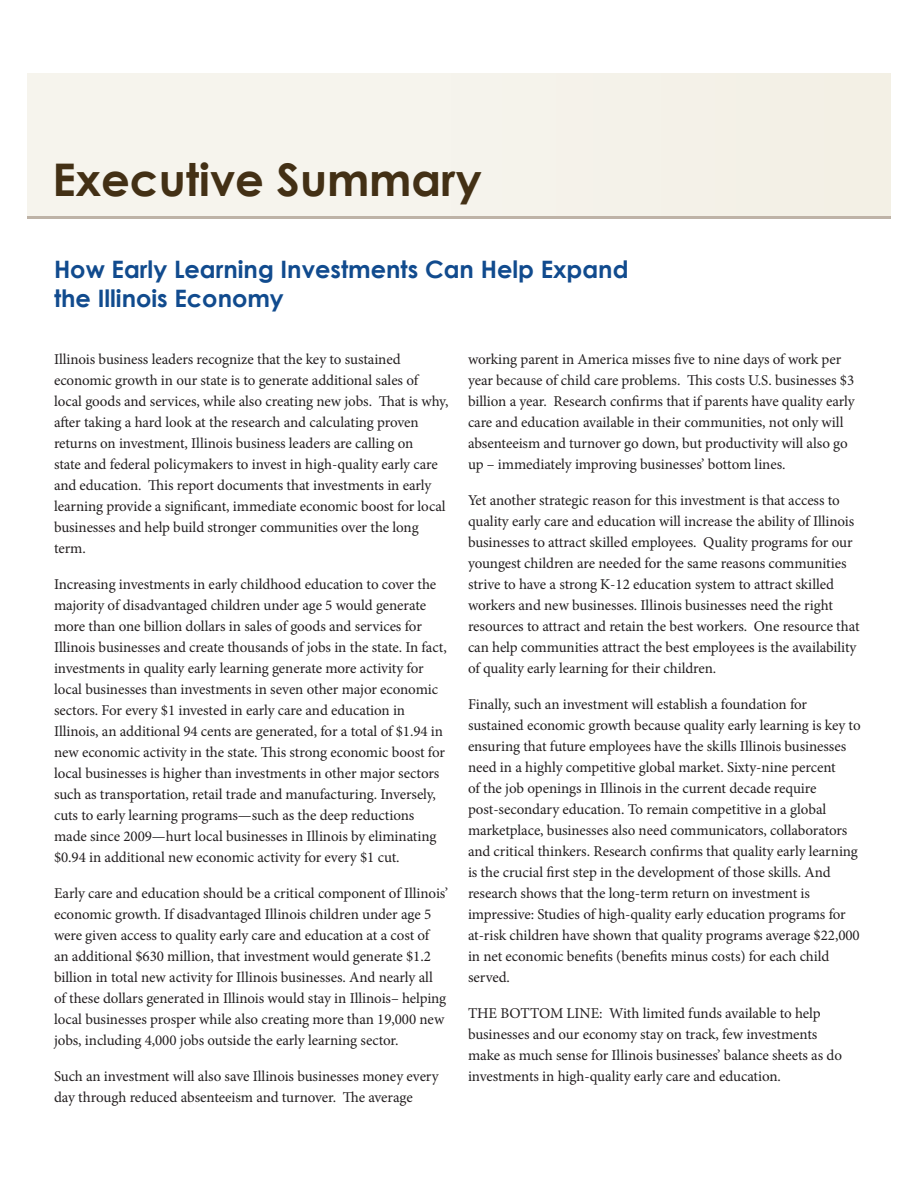
<style>
.page{position:relative;width:918px;height:1188px;background:#fff}
.page>*{position:absolute;margin:0;border:0;box-sizing:border-box;transform-origin:0 0}
.t1{font:700 45px "Century Gothic";color:#433015}
.t2{font:700 24px/28.5px "Century Gothic";color:#114b8e}
.t3{font:15px/21px "Minion Pro";letter-spacing:-.005em;color:#231f20}
</style>
<div class="page">
<div style="left:27px;top:74px;width:864px;height:142px;background:#f5f3ec"></div>
<hr style="left:27px;top:216px;width:864px;height:2px;background:#beb3a7">
<p class="t1" style="left:52px;top:151px;width:431px">Executive Summary</p>
<p class="t2" style="left:54px;top:255px;width:576px">How Early Learning Investments Can Help Expand the Illinois Economy</p>
<p class="t3" style="left:54px;top:348px;width:396px">Illinois business leaders recognize that the key to sustained economic growth in our state is to generate additional sales of local goods and services, while also creating new jobs. That is why, after taking a hard look at the research and calculating proven returns on investment, Illinois business leaders are calling on<br>state and federal policymakers to invest in high-quality early care and education. This report documents that investments in early learning provide a significant, immediate economic boost for local businesses and help build stronger communities over the long term.</p>
<p class="t3" style="left:54px;top:573px;width:394px">Increasing investments in early childhood education to cover the majority of disadvantaged children under age 5 would generate more than one billion dollars in sales of goods and services for Illinois businesses and create thousands of jobs in the state. In fact, investments in quality early learning generate more activity for local businesses than investments in seven other major economic sectors. For every $1 invested in early care and education in Illinois, an additional 94 cents are generated, for a total of $1.94 in new economic activity in the state. This strong economic boost for local businesses is higher than investments in other major sectors such as transportation, retail trade and manufacturing. Inversely, cuts to early learning programs—such as the deep reductions made since 2009—hurt local businesses in Illinois by eliminating $0.94 in additional new economic activity for every $1 cut.</p>
<p class="t3" style="left:54px;top:882px;width:396px">Early care and education should be a critical component of Illinois’ economic growth. If disadvantaged Illinois children under age 5 were given access to quality early care and education at a cost of<br>an additional $630 million, that investment would generate $1.2 billion in total new activity for Illinois businesses. And nearly all of these dollars generated in Illinois would stay in Illinois– helping local businesses prosper while also creating more than 19,000 new jobs, including 4,000 jobs outside the early learning sector.</p>
<p class="t3" style="left:54px;top:1065px;width:387px">Such an investment will also save Illinois businesses money every day through reduced absenteeism and turnover. The average</p>
<p class="t3" style="left:468px;top:348px;width:389px">working parent in America misses five to nine days of work per year because of child care problems. This costs U.S. businesses $3 billion a year. Research confirms that if parents have quality early care and education available in their communities, not only will absenteeism and turnover go down, but productivity will also go up – immediately improving businesses’ bottom lines.</p>
<p class="t3" style="left:468px;top:489px;width:393px">Yet another strategic reason for this investment is that access to quality early care and education will increase the ability of Illinois businesses to attract skilled employees. Quality programs for our youngest children are needed for the same reasons communities strive to have a strong K-12 education system to attract skilled workers and new businesses. Illinois businesses need the right resources to attract and retain the best workers. One resource that can help communities attract the best employees is the availability of quality early learning for their children.</p>
<p class="t3" style="left:468px;top:693px;width:394px">Finally, such an investment will establish a foundation for sustained economic growth because quality early learning is key to ensuring that future employees have the skills Illinois businesses need in a highly competitive global market. Sixty-nine percent<br>of the job openings in Illinois in the current decade require post-secondary education. To remain competitive in a global marketplace, businesses also need communicators, collaborators and critical thinkers. Research confirms that quality early learning is the crucial first step in the development of those skills. And research shows that the long-term return on investment is impressive: Studies of high-quality early education programs for at-risk children have shown that quality programs average $22,000 in net economic benefits (benefits minus costs) for each child served.</p>
<p class="t3" style="left:468px;top:1002px;width:376px">THE BOTTOM LINE: With limited funds available to help businesses and our economy stay on track, few investments make as much sense for Illinois businesses’ balance sheets as do investments in high-quality early care and education.</p>
</div>
